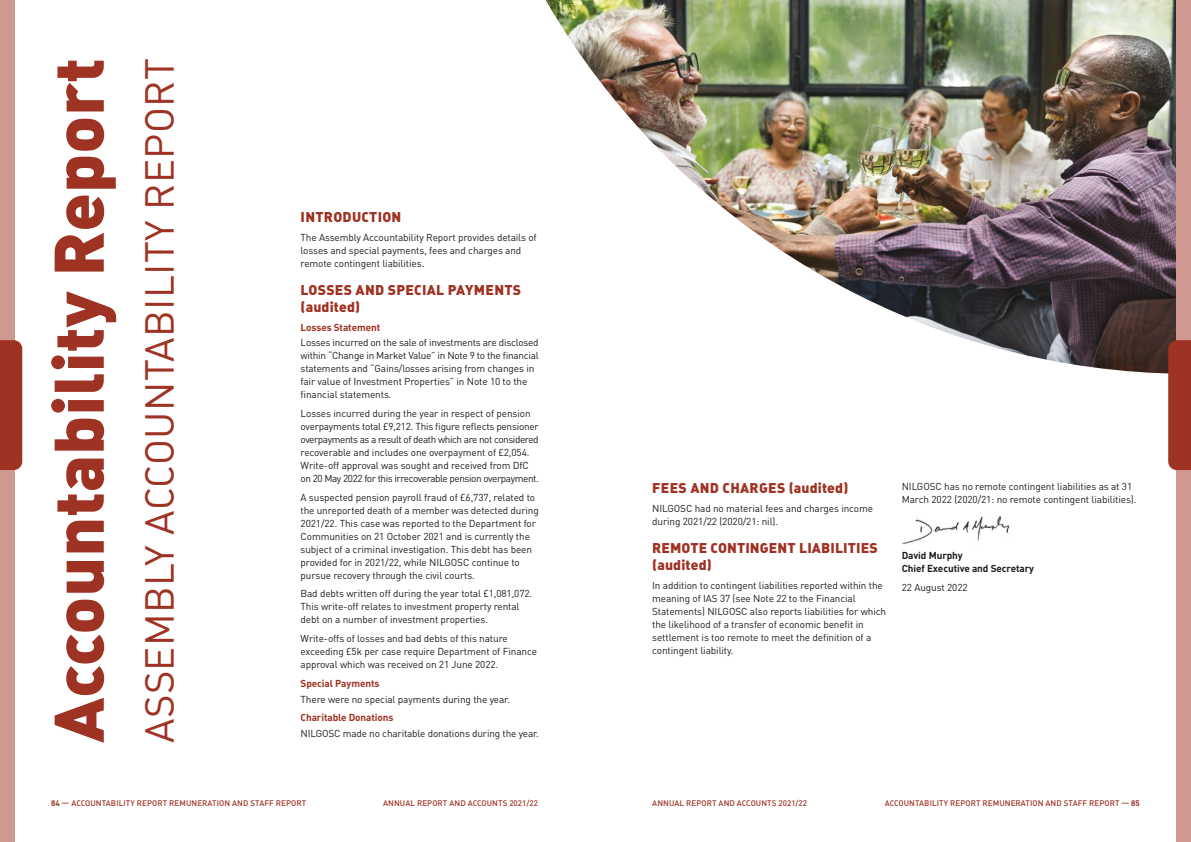
<style>
.page{position:relative;width:1191px;height:842px;background:#fff}
.page>*{position:absolute;margin:0;border:0;box-sizing:border-box;transform-origin:0 0}
.t1{font:900 69px "DIN Pro";color:#9e3223}
.t2{font:40px "DIN Pro";letter-spacing:.01em;color:#9e3223}
.t3{font:900 14px/17px "DIN Pro";letter-spacing:.01em;color:#9e3223}
.Body_Copy{font:10px/13px "DIN Pro";letter-spacing:-.01em;color:#1d1d1b}
.t4{font:700 10px "DIN Pro";letter-spacing:-.01em;color:#9e3223}
.Body_Copy-2{font:700 10px/13px "DIN Pro";letter-spacing:-.01em;color:#1d1d1b}
.t5{font:500 8px "DIN Pro";letter-spacing:.01em;color:#9e3223}
.s1{font-weight:700}
</style>
<div class="page">
<img style="left:545px;top:0;width:631px;height:374px">
<img style="left:902px;top:516px;width:108px;height:28px">
<div style="left:1176px;top:0;width:15px;height:842px;background:#cf9891"></div>
<div style="left:0;top:0;width:14px;height:842px;background:#cf9891"></div>
<div style="left:1168px;top:340px;width:23px;height:130px;background:#9e3223"></div>
<div style="left:0;top:340px;width:22px;height:130px;background:#9e3223"></div>
<h2 class="t1" style="left:32px;top:743px;width:686px;rotate:-90deg">Accountability Report</h2>
<h2 class="t2" style="left:132px;top:742px;width:686px;rotate:-90deg">ASSEMBLY ACCOUNTABILITY REPORT</h2>
<h3 class="t3" style="left:301px;top:208px;width:102px">INTRODUCTION</h3>
<p class="Body_Copy" style="left:300px;top:230px;width:238px">The Assembly Accountability Report provides details of losses and special payments, fees and charges and remote contingent liabilities.</p>
<h3 class="t3" style="left:300px;top:281px;width:222px">LOSSES AND SPECIAL PAYMENTS (audited)</h3>
<h4 class="t4" style="left:300px;top:320px;width:81px">Losses Statement</h4>
<p class="Body_Copy" style="left:300px;top:336px;width:240px">Losses incurred on the sale of investments are disclosed within “Change in Market Value” in Note 9 to the financial statements and “Gains/losses arising from changes in fair value of Investment Properties” in Note 10 to the financial statements.</p>
<p class="Body_Copy" style="left:300px;top:407px;width:240px">Losses incurred during the year in respect of pension overpayments total £9,212. This figure reflects pensioner overpayments as a result of death which are not considered recoverable and includes one overpayment of £2,054.<br>Write-off approval was sought and received from DfC on 20 May 2022 for this irrecoverable pension overpayment.</p>
<p class="Body_Copy" style="left:300px;top:490px;width:240px">A suspected pension payroll fraud of £6,737, related to the unreported death of a member was detected during 2021/22. This case was reported to the Department for Communities on 21 October 2021 and is currently the subject of a criminal investigation. This debt has been provided for in 2021/22, while NILGOSC continue to pursue recovery through the civil courts.</p>
<p class="Body_Copy" style="left:300px;top:587px;width:233px">Bad debts written off during the year total £1,081,072.<br>This write-off relates to investment property rental debt on a number of investment properties.</p>
<p class="Body_Copy" style="left:300px;top:632px;width:238px">Write-offs of losses and bad debts of this nature exceeding £5k per case require Department of Finance approval which was received on 21 June 2022.</p>
<h4 class="t4" style="left:300px;top:676px;width:80px">Special Payments</h4>
<p class="Body_Copy" style="left:300px;top:692px;width:211px">There were no special payments during the year.</p>
<h4 class="t4" style="left:300px;top:711px;width:94px">Charitable Donations</h4>
<p class="Body_Copy" style="left:300px;top:727px;width:240px">NILGOSC made no charitable donations during the year.</p>
<h3 class="t3" style="left:652px;top:479px;width:198px">FEES AND CHARGES (audited)</h3>
<p class="Body_Copy" style="left:652px;top:501px;width:222px">NILGOSC had no material fees and charges income during 2021/22 (2020/21: nil).</p>
<h3 class="t3" style="left:652px;top:539px;width:227px">REMOTE CONTINGENT LIABILITIES (audited)</h3>
<p class="Body_Copy" style="left:652px;top:578px;width:235px">In addition to contingent liabilities reported within the meaning of IAS 37 (see Note 22 to the Financial Statements) NILGOSC also reports liabilities for which the likelihood of a transfer of economic benefit in settlement is too remote to meet the definition of a contingent liability.</p>
<p class="Body_Copy" style="left:901px;top:479px;width:236px">NILGOSC has no remote contingent liabilities as at 31<br>March 2022 (2020/21: no remote contingent liabilities).</p>
<p class="Body_Copy-2" style="left:901px;top:548px;width:134px">David Murphy<br>Chief Executive and Secretary</p>
<p class="Body_Copy" style="left:901px;top:580px;width:67px">22 August 2022</p>
<p class="t5" style="left:51px;top:798px;width:257px"><span class="s1">84</span> — ACCOUNTABILITY REPORT REMUNERATION AND STAFF REPORT</p>
<p class="t5" style="left:383px;top:798px;width:156px">ANNUAL REPORT AND ACCOUNTS 2021/22</p>
<p class="t5" style="left:652px;top:798px;width:156px">ANNUAL REPORT AND ACCOUNTS 2021/22</p>
<p class="t5" style="left:884px;top:798px;width:257px">ACCOUNTABILITY REPORT REMUNERATION AND STAFF REPORT — <span class="s1">85</span></p>
</div>
